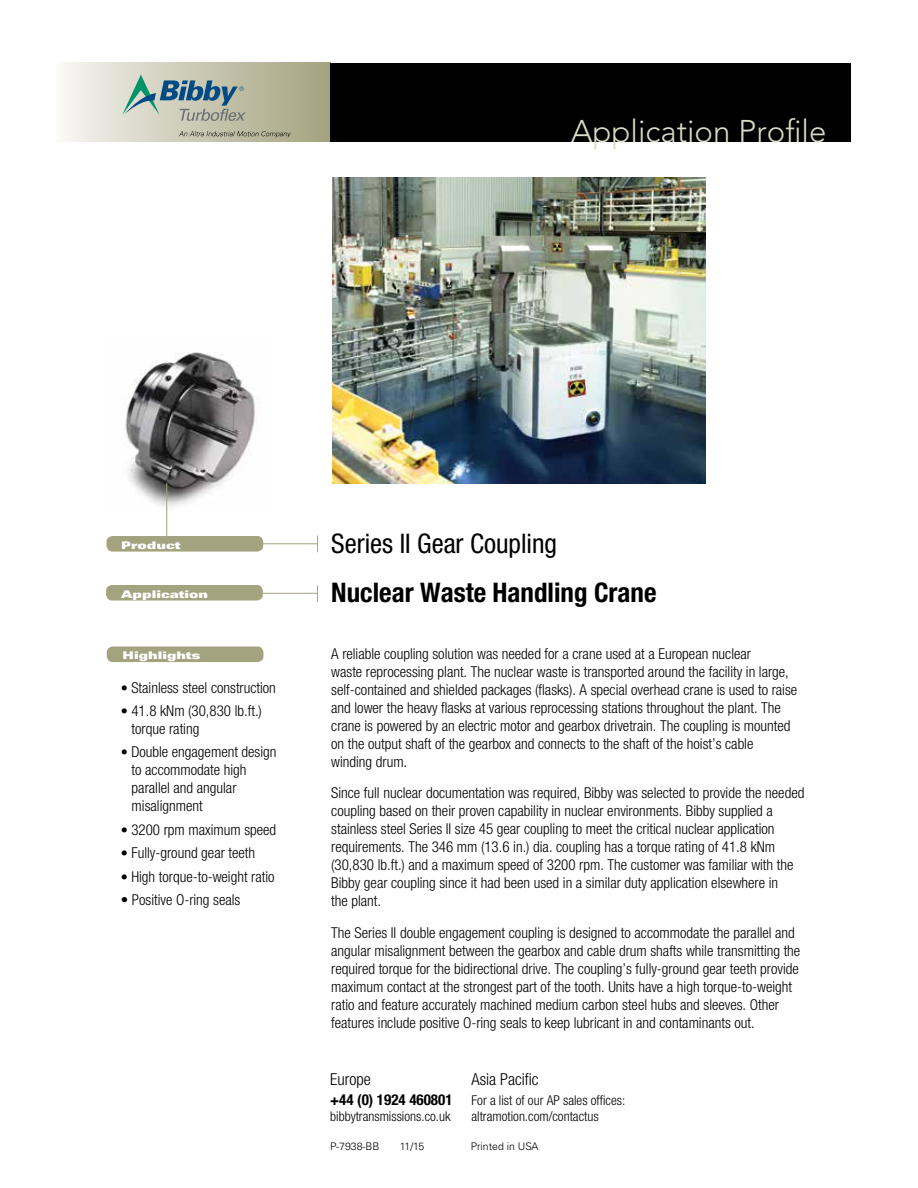
<style>
.page{position:relative;width:918px;height:1188px;background:#fff}
.page>*{position:absolute;margin:0;border:0;box-sizing:border-box;transform-origin:0 0}
.t1{font:300 31.2px "Avenir LT Std";color:#dadbc6}
.t2{font:700 condensed 27px "Helvetica Neue LT Std";color:#000}
.t3{font:condensed 27px "Helvetica Neue LT Std";color:#000}
.t4{font:300 condensed 16.5px "Helvetica Neue LT Std";color:#000}
.t5{font:300 condensed 15px/18px "Helvetica Neue LT Std";color:#000}
.t6{font:700 condensed 15px "Helvetica Neue LT Std";color:#000}
.t7{font:300 condensed 13.5px/16.5px "Helvetica Neue LT Std";color:#000}
.t8{font:10.5px "Univers LT Std X Black Ex";color:#fff}
.t9{font:300 10.5px "Univers LT Std";color:#000}
.s1{font-size:14.25px}
</style>
<div class="page">
<div style="left:54px;top:63px;width:276px;height:79px;background:linear-gradient(to right,#f8f7f3,#a3a17d)"></div>
<div style="left:330px;top:63px;width:520px;height:79px;background:#000"></div>
<svg style="left:122px;top:75px;width:124px;height:46px;background:#9bafa9"></svg>
<svg style="left:179px;top:131px;width:112px;height:7px"></svg>
<img style="left:125px;top:352px;width:136px;height:160px">
<img style="left:333px;top:177px;width:372px;height:306px">
<div style="left:106px;top:585px;width:157px;height:16px;background:#a4a380;border-radius:6px"></div>
<div style="left:107px;top:536px;width:156px;height:16px;background:#a4a380;border-radius:6px"></div>
<hr style="left:240px;top:543px;width:78px;height:1px;background:#a4a380">
<svg style="left:317px;top:536px;width:1px;height:16px"></svg>
<svg style="left:317px;top:585px;width:1px;height:17px"></svg>
<hr style="left:240px;top:593px;width:78px;height:1px;background:#a4a380">
<div style="left:107px;top:646px;width:156px;height:16px;background:#a4a380;border-radius:6px"></div>
<hr style="left:166px;top:483px;width:1px;height:53px;background:#a4a380">
<h1 class="t1" style="left:571px;top:113px;width:257px">Application Profile</h1>
<p class="t8" style="left:121px;top:539px;width:61px">Product</p>
<p class="t8" style="left:121px;top:588px;width:89px">Application</p>
<p class="t8" style="left:123px;top:649px;width:80px">Highlights</p>
<p class="t5" style="left:121px;top:678px;width:157px"><span class="s1">•</span> Stainless steel construction</p>
<p class="t5" style="left:132px;top:702px;width:132px;text-indent:-11px"><span class="s1">•</span> 41.8 kNm (30,830 lb.ft.) torque rating</p>
<p class="t5" style="left:132px;top:743px;width:146px;text-indent:-11px"><span class="s1">•</span> Double engagement design to accommodate high parallel and angular misalignment</p>
<p class="t5" style="left:121px;top:820px;width:157px"><span class="s1">•</span> 3200 rpm maximum speed</p>
<p class="t5" style="left:121px;top:844px;width:136px"><span class="s1">•</span> Fully-ground gear teeth</p>
<p class="t5" style="left:121px;top:867px;width:155px"><span class="s1">•</span> High torque-to-weight ratio</p>
<p class="t5" style="left:121px;top:891px;width:121px">• Positive O-ring seals</p>
<h2 class="t3" style="left:331px;top:528px;width:227px">Series II Gear Coupling</h2>
<h2 class="t2" style="left:331px;top:576px;width:327px">Nuclear Waste Handling Crane</h2>
<p class="t5" style="left:331px;top:644px;width:468px">A reliable coupling solution was needed for a crane used at a European nuclear<br>waste reprocessing plant. The nuclear waste is transported around the facility in large, self-contained and shielded packages (flasks). A special overhead crane is used to raise and lower the heavy flasks at various reprocessing stations throughout the plant. The crane is powered by an electric motor and gearbox drivetrain. The coupling is mounted on the output shaft of the gearbox and connects to the shaft of the hoist’s cable winding drum.</p>
<p class="t5" style="left:331px;top:784px;width:475px">Since full nuclear documentation was required, Bibby was selected to provide the needed coupling based on their proven capability in nuclear environments. Bibby supplied a stainless steel Series II size 45 gear coupling to meet the critical nuclear application requirements. The 346 mm (13.6 in.) dia. coupling has a torque rating of 41.8 kNm (30,830 lb.ft.) and a maximum speed of 3200 rpm. The customer was familiar with the Bibby gear coupling since it had been used in a similar duty application elsewhere in<br>the plant.</p>
<p class="t5" style="left:331px;top:923px;width:471px">The Series II double engagement coupling is designed to accommodate the parallel and angular misalignment between the gearbox and cable drum shafts while transmitting the required torque for the bidirectional drive. The coupling’s fully-ground gear teeth provide maximum contact at the strongest part of the tooth. Units have a high torque-to-weight ratio and feature accurately machined medium carbon steel hubs and sleeves. Other features include positive O-ring seals to keep lubricant in and contaminants out.</p>
<p class="t4" style="left:330px;top:1070px;width:42px">Europe</p>
<p class="t6" style="left:330px;top:1090px;width:124px">+44 (0) 1924 460801</p>
<p class="t7" style="left:330px;top:1108px;width:122px">bibbytransmissions.co.uk</p>
<p class="t4" style="left:472px;top:1070px;width:69px">Asia Pacific</p>
<p class="t7" style="left:472px;top:1091px;width:155px">For a list of our AP sales offices: altramotion.com/contactus</p>
<p class="t9" style="left:330px;top:1140px;width:51px">P-7938-BB</p>
<p class="t9" style="left:400px;top:1140px;width:26px">11/15</p>
<p class="t9" style="left:471px;top:1140px;width:69px">Printed in USA</p>
</div>
